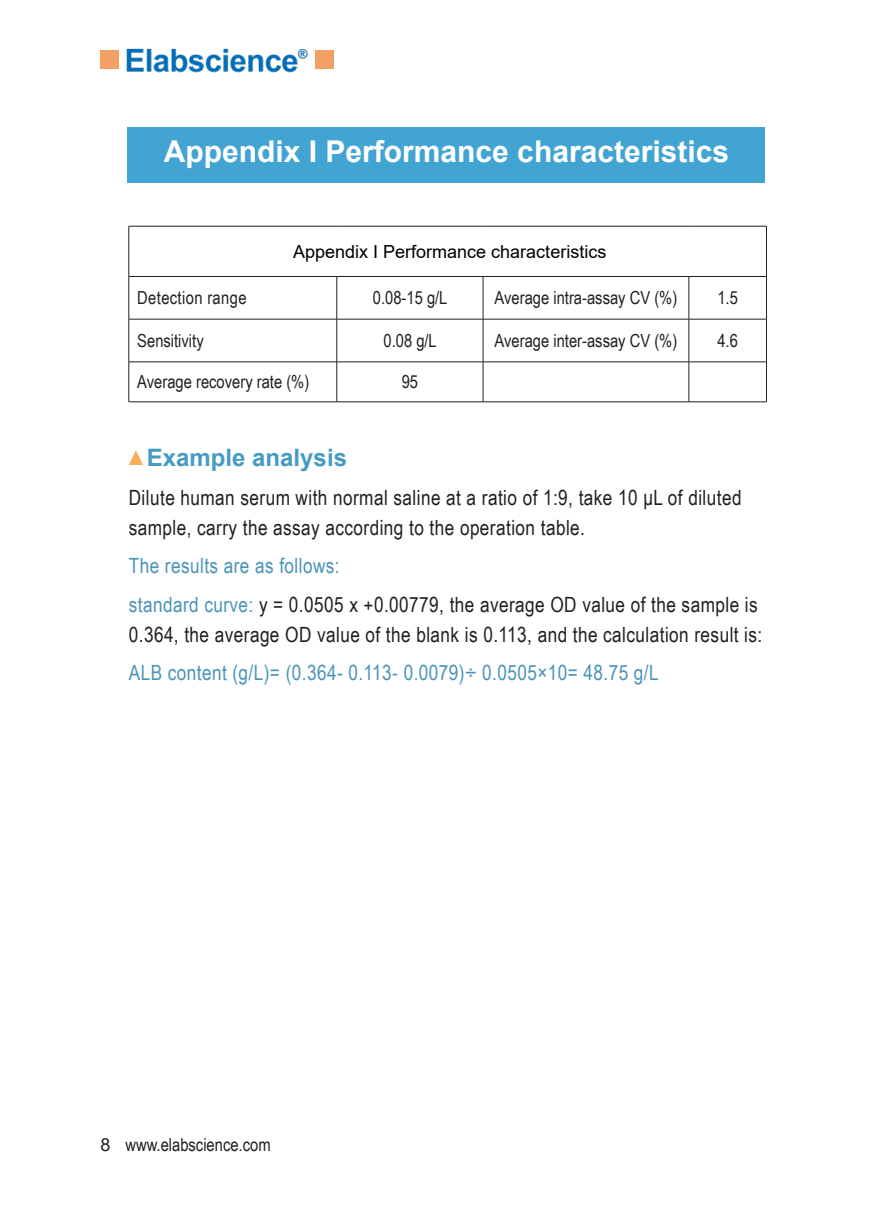
<style>
.page{position:relative;width:893px;height:1208px;background:#fff}
.page>*{position:absolute;margin:0;border:0;box-sizing:border-box;transform-origin:0 0}
.t1{font:700 30px "Arial";color:#fff}
.t2{font:700 24px "Arial";color:#469bc3}
.t3{font:21px/30px "Arial Narrow";letter-spacing:.02em;color:#231f20}
.t4{font:21px "Arial Narrow";letter-spacing:.02em;color:#4a93b9}
.t5{font:18px "Arial Narrow";color:#231f20}
.t6{font:18px "Arial";color:#000}
.t7{font:18px "Arial Narrow";letter-spacing:.02em;color:#231f20}
.s1{color:#4a93b9}
.s2{font-family:"Arial"}
</style>
<div class="page">
<img style="left:126px;top:48px;width:182px;height:25px">
<div style="left:315px;top:51px;width:18px;height:18px;background:#f2a064"></div>
<div style="left:101px;top:51px;width:18px;height:18px;background:#f2a064"></div>
<div style="left:128px;top:127px;width:637px;height:56px;background:#41a4d2"></div>
<hr style="left:129px;top:319px;width:208px;height:1px;background:#231f20">
<hr style="left:337px;top:319px;width:146px;height:1px;background:#231f20">
<hr style="left:483px;top:319px;width:206px;height:1px;background:#231f20">
<hr style="left:689px;top:319px;width:78px;height:1px;background:#231f20">
<hr style="left:129px;top:361px;width:208px;height:1px;background:#231f20">
<hr style="left:337px;top:361px;width:146px;height:1px;background:#231f20">
<hr style="left:483px;top:361px;width:206px;height:1px;background:#231f20">
<hr style="left:689px;top:361px;width:78px;height:1px;background:#231f20">
<hr style="left:129px;top:401px;width:208px;height:1px;background:#231f20">
<hr style="left:337px;top:401px;width:146px;height:1px;background:#231f20">
<hr style="left:483px;top:401px;width:206px;height:1px;background:#231f20">
<hr style="left:689px;top:401px;width:78px;height:1px;background:#231f20">
<hr style="left:129px;top:226px;width:208px;height:1px;background:#231f20">
<hr style="left:128px;top:226px;width:1px;height:50px;background:#231f20">
<hr style="left:337px;top:226px;width:146px;height:1px;background:#231f20">
<hr style="left:483px;top:226px;width:206px;height:1px;background:#231f20">
<hr style="left:689px;top:226px;width:78px;height:1px;background:#231f20">
<hr style="left:129px;top:276px;width:208px;height:1px;background:#231f20">
<hr style="left:128px;top:277px;width:1px;height:42px;background:#231f20">
<hr style="left:128px;top:319px;width:1px;height:43px;background:#231f20">
<hr style="left:128px;top:362px;width:1px;height:40px;background:#231f20">
<hr style="left:766px;top:226px;width:1px;height:50px;background:#231f20">
<hr style="left:337px;top:276px;width:146px;height:1px;background:#231f20">
<hr style="left:336px;top:277px;width:1px;height:42px;background:#231f20">
<hr style="left:483px;top:276px;width:206px;height:1px;background:#231f20">
<hr style="left:483px;top:277px;width:1px;height:42px;background:#231f20">
<hr style="left:689px;top:276px;width:78px;height:1px;background:#231f20">
<hr style="left:688px;top:277px;width:1px;height:42px;background:#231f20">
<hr style="left:766px;top:277px;width:1px;height:42px;background:#231f20">
<hr style="left:336px;top:319px;width:1px;height:43px;background:#231f20">
<hr style="left:483px;top:319px;width:1px;height:43px;background:#231f20">
<hr style="left:688px;top:319px;width:1px;height:43px;background:#231f20">
<hr style="left:766px;top:319px;width:1px;height:43px;background:#231f20">
<hr style="left:336px;top:362px;width:1px;height:40px;background:#231f20">
<hr style="left:483px;top:362px;width:1px;height:40px;background:#231f20">
<hr style="left:688px;top:362px;width:1px;height:40px;background:#231f20">
<hr style="left:766px;top:362px;width:1px;height:40px;background:#231f20">
<svg style="left:129px;top:450px;width:14px;height:15px"></svg>
<p class="t1" style="left:164px;top:130px;width:567px">Appendix I Performance characteristics</p>
<p class="t6" style="left:293px;top:239px;width:315px">Appendix I Performance characteristics</p>
<p class="t7" style="left:137px;top:285px;width:111px">Detection range</p>
<p class="t5" style="left:373px;top:285px;width:76px">0.08-15 g/L</p>
<p class="t5" style="left:495px;top:285px;width:184px">Average intra-assay CV (%)</p>
<p class="t5" style="left:717px;top:285px;width:22px">1.5</p>
<p class="t5" style="left:137px;top:327px;width:68px">Sensitivity</p>
<p class="t5" style="left:383px;top:327px;width:55px">0.08 g/L</p>
<p class="t5" style="left:495px;top:327px;width:184px">Average inter-assay CV (%)</p>
<p class="t5" style="left:717px;top:327px;width:22px">4.6</p>
<p class="t5" style="left:137px;top:369px;width:174px">Average recovery rate (%)</p>
<p class="t5" style="left:402px;top:369px;width:18px">95</p>
<p class="t2" style="left:147px;top:441px;width:202px">Example analysis</p>
<p class="t3" style="left:129px;top:482px;width:614px">Dilute human serum with normal saline at a ratio of 1:9, take 10 μL of diluted sample, carry the assay according to the operation table.</p>
<p class="t4" style="left:129px;top:550px;width:212px">The results are as follows:</p>
<p class="t3" style="left:129px;top:589px;width:635px"><span class="s1">standard curve:</span> y = 0.0505 x +0.00779, the average OD value of the sample is<br>0.364, the average OD value of the blank is 0.113, and the calculation result is:</p>
<p class="t4" style="left:129px;top:657px;width:531px">ALB content (g/L)= (0.364- 0.113- 0.0079)÷ 0.0505×10= 48.75 g/L</p>
<p class="t5" style="left:101px;top:1131px;width:172px"><span class="s2">8</span> www.elabscience.com</p>
</div>
